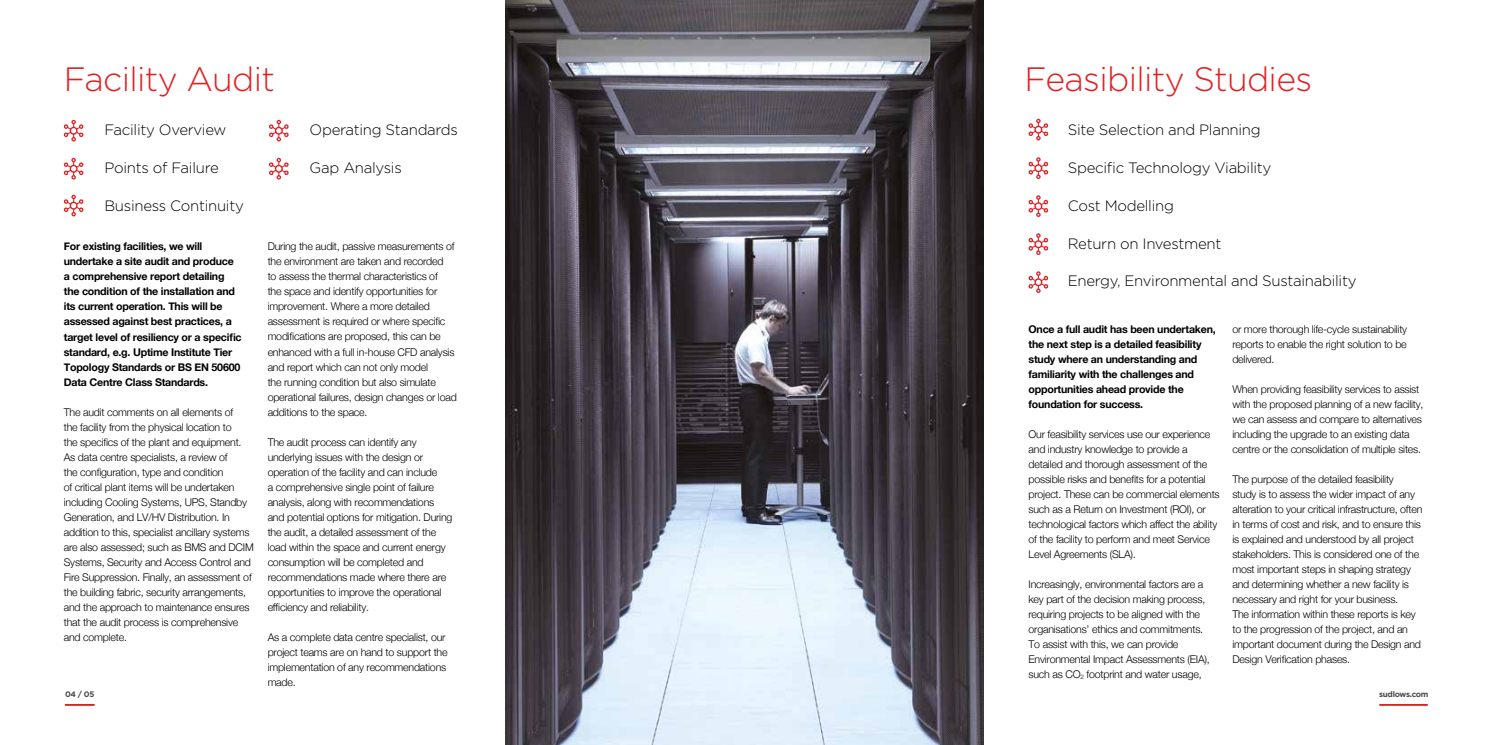
<style>
.page{position:relative;width:1489px;height:745px;background:#fff}
.page>*{position:absolute;margin:0;border:0;box-sizing:border-box;transform-origin:0 0}
.t1{font:300 33.75px "Gotham";letter-spacing:-.02em;color:#e22023}
.t2{font:300 15px "Gotham";letter-spacing:-.02em;color:#000}
.t3{font:300 10.62px/15px "Helvetica Neue";letter-spacing:-.02em;color:#000}
.t4{font:700 10.62px/15px "Helvetica Neue";letter-spacing:-.02em;color:#000}
.t5{font:700 8px "Gotham";letter-spacing:-.045em;color:#4a4a49}
</style>
<div class="page">
<img style="left:505px;top:0;width:478px;height:744px">
<svg style="left:1028px;top:119px;width:20px;height:21px"></svg>
<svg style="left:1028px;top:157px;width:20px;height:22px"></svg>
<svg style="left:1028px;top:195px;width:20px;height:22px"></svg>
<svg style="left:63px;top:120px;width:21px;height:21px"></svg>
<svg style="left:63px;top:158px;width:21px;height:21px"></svg>
<svg style="left:269px;top:120px;width:20px;height:21px"></svg>
<svg style="left:269px;top:158px;width:20px;height:21px"></svg>
<svg style="left:63px;top:195px;width:21px;height:21px"></svg>
<hr style="left:65px;top:703px;width:30px;height:2px;background:#e11f21">
<hr style="left:1379px;top:703px;width:48px;height:2px;background:#e22023">
<svg style="left:1028px;top:233px;width:20px;height:22px"></svg>
<svg style="left:1028px;top:271px;width:20px;height:22px"></svg>
<h1 class="t1" style="left:64px;top:58px;width:213px">Facility Audit</h1>
<h1 class="t1" style="left:1024px;top:58px;width:289px">Feasibility Studies</h1>
<h2 class="t2" style="left:1067px;top:120px;width:194px">Site Selection and Planning</h2>
<h2 class="t2" style="left:1067px;top:158px;width:205px">Specific Technology Viability</h2>
<h2 class="t2" style="left:1067px;top:196px;width:108px">Cost Modelling</h2>
<h2 class="t2" style="left:1067px;top:234px;width:155px">Return on Investment</h2>
<h2 class="t2" style="left:1067px;top:271px;width:290px">Energy, Environmental and Sustainability</h2>
<h2 class="t2" style="left:104px;top:120px;width:123px">Facility Overview</h2>
<h2 class="t2" style="left:104px;top:158px;width:116px">Points of Failure</h2>
<h2 class="t2" style="left:104px;top:196px;width:141px">Business Continuity</h2>
<h2 class="t2" style="left:309px;top:120px;width:150px">Operating Standards</h2>
<h2 class="t2" style="left:309px;top:158px;width:94px">Gap Analysis</h2>
<p class="t3" style="left:268px;top:238px;width:191px">During the audit, passive measurements of the environment are taken and recorded<br>to assess the thermal characteristics of<br>the space and identify opportunities for improvement. Where a more detailed assessment is required or where specific modifications are proposed, this can be enhanced with a full in-house CFD analysis and report which can not only model<br>the running condition but also simulate operational failures, design changes or load additions to the space.</p>
<p class="t3" style="left:268px;top:433px;width:186px">The audit process can identify any underlying issues with the design or operation of the facility and can include<br>a comprehensive single point of failure analysis, along with recommendations and potential options for mitigation. During the audit, a detailed assessment of the load within the space and current energy consumption will be completed and recommendations made where there are opportunities to improve the operational efficiency and reliability.</p>
<p class="t3" style="left:268px;top:628px;width:181px">As a complete data centre specialist, our project teams are on hand to support the implementation of any recommendations made.</p>
<p class="t4" style="left:64px;top:239px;width:179px">For existing facilities, we will undertake a site audit and produce a comprehensive report detailing the condition of the installation and its current operation. This will be assessed against best practices, a target level of resiliency or a specific standard, e.g. Uptime Institute Tier Topology Standards or BS EN 50600<br>Data Centre Class Standards.</p>
<p class="t3" style="left:64px;top:403px;width:191px">The audit comments on all elements of<br>the facility from the physical location to<br>the specifics of the plant and equipment.<br>As data centre specialists, a review of<br>the configuration, type and condition<br>of critical plant items will be undertaken including Cooling Systems, UPS, Standby Generation, and LV/HV Distribution. In addition to this, specialist ancillary systems are also assessed; such as BMS and DCIM Systems, Security and Access Control and Fire Suppression. Finally, an assessment of the building fabric, security arrangements, and the approach to maintenance ensures that the audit process is comprehensive and complete.</p>
<p class="t4" style="left:1028px;top:321px;width:189px">Once a full audit has been undertaken, the next step is a detailed feasibility study where an understanding and familiarity with the challenges and opportunities ahead provide the foundation for success.</p>
<p class="t3" style="left:1028px;top:425px;width:193px">Our feasibility services use our experience and industry knowledge to provide a detailed and thorough assessment of the possible risks and benefits for a potential project. These can be commercial elements such as a Return on Investment (ROI), or technological factors which affect the ability of the facility to perform and meet Service Level Agreements (SLA).</p>
<p class="t3" style="left:1028px;top:575px;width:183px">Increasingly, environmental factors are a key part of the decision making process, requiring projects to be aligned with the organisations’ ethics and commitments.<br>To assist with this, we can provide Environmental Impact Assessments (EIA), such as CO<sub>2</sub> footprint and water usage,</p>
<p class="t3" style="left:1232px;top:320px;width:176px;text-align:justify">or more thorough life-cycle sustainability reports to enable the right solution to be delivered.</p>
<p class="t3" style="left:1232px;top:380px;width:192px">When providing feasibility services to assist with the proposed planning of a new facility, we can assess and compare to alternatives including the upgrade to an existing data centre or the consolidation of multiple sites.</p>
<p class="t3" style="left:1232px;top:470px;width:191px">The purpose of the detailed feasibility<br>study is to assess the wider impact of any alteration to your critical infrastructure, often in terms of cost and risk, and to ensure this is explained and understood by all project stakeholders. This is considered one of the most important steps in shaping strategy and determining whether a new facility is necessary and right for your business.<br>The information within these reports is key to the progression of the project, and an important document during the Design and Design Verification phases.</p>
<p class="t5" style="left:65px;top:688px;width:31px">04 / 05</p>
<p class="t5" style="left:1378px;top:688px;width:51px">sudlows.com</p>
</div>
